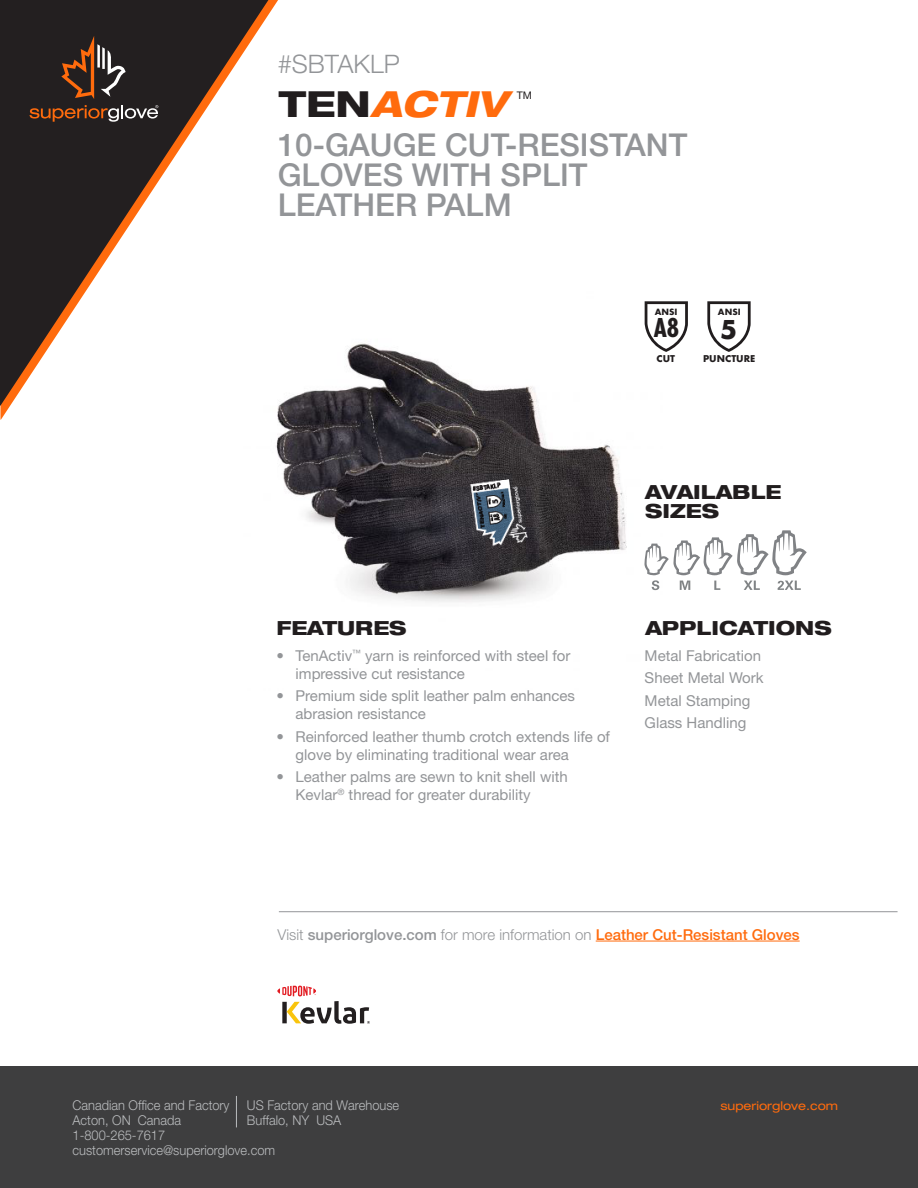
<style>
.page{position:relative;width:918px;height:1188px;background:#fff}
.page>*{position:absolute;margin:0;border:0;box-sizing:border-box;transform-origin:0 0}
.t1{font:italic 800 expanded 36px "Helvetica Neue LT Std";color:#ff6b0d}
.t2{font:500 31.5px/30px "Helvetica Neue LT Std";color:#939598}
.t3{font:700 28.5px "Futura PT Cond";color:#211d1e}
.t4{font:700 28.5px "Futura PT";color:#211d1e}
.t5{font:300 25.5px "Helvetica Neue LT Std";color:#939598}
.t6{font:800 expanded 19.5px/19.5px "Helvetica Neue LT Std";color:#211d1e}
.t7{font:15px/18px "Helvetica Neue LT Std";color:#939598}
.t8{font:500 15px "Helvetica Neue LT Std";color:#ff6b0d}
.t9{font:300 13.5px/15px "Helvetica Neue LT Std";color:#bbbdbf;scale:.95 1}
.t10{font:expanded 12px "Helvetica Neue LT Std";color:#ff6b0d}
.t11{font:10.5px "Helvetica Neue LT Std";color:#211d1e}
.t12{font:700 10.35px "Futura PT";color:#211d1e}
.t13{font:700 9.45px "Futura PT";color:#211d1e}
.s1{font-style:normal;color:#211d1e}
.s2{font-weight:300;color:#939598}
.s3{color:#939598}
</style>
<div class="page">
<img style="left:276px;top:301px;width:380px;height:301px">
<svg style="left:0;top:0;width:268px;height:406px"></svg>
<svg style="left:61px;top:36px;width:65px;height:63px;background:#533c2f"></svg>
<svg style="left:29px;top:105px;width:129px;height:17px;background:#5e4436"></svg>
<div style="left:0;top:1067px;width:918px;height:121px;background:#3e3e3f"></div>
<hr style="left:236px;top:1096px;width:1px;height:31px;background:#bbbdbf">
<svg style="left:644px;top:530px;width:163px;height:60px"></svg>
<svg style="left:645px;top:301px;width:43px;height:51px"></svg>
<svg style="left:707px;top:301px;width:44px;height:51px"></svg>
<hr style="left:279px;top:911px;width:619px;height:1px;background:#939598">
<hr style="left:596px;top:941px;width:204px;height:1px;background:#ff6b0d">
<svg style="left:277px;top:986px;width:93px;height:38px"></svg>
<h3 class="t5" style="left:278px;top:49px;width:124px">#SBTAKLP</h3>
<h1 class="t1" style="left:279px;top:81px;width:230px"><span class="s1">TEN</span>ACTIV</h1>
<p class="t11" style="left:517px;top:89px;width:17px">TM</p>
<h2 class="t2" style="left:278px;top:130px;width:411px">10-GAUGE CUT-RESISTANT<br>GLOVES WITH SPLIT<br>LEATHER PALM</h2>
<p class="t13" style="left:655px;top:305px;width:24px">ANSI</p>
<p class="t13" style="left:718px;top:305px;width:24px">ANSI</p>
<h3 class="t3" style="left:654px;top:311px;width:27px">A8</h3>
<h3 class="t4" style="left:720px;top:311px;width:19px">5</h3>
<p class="t12" style="left:657px;top:352px;width:20px">CUT</p>
<p class="t12" style="left:703px;top:352px;width:54px">PUNCTURE</p>
<h3 class="t6" style="left:645px;top:481px;width:138px">AVAILABLE<br>SIZES</h3>
<h3 class="t6" style="left:277px;top:617px;width:132px">FEATURES</h3>
<h3 class="t6" style="left:645px;top:617px;width:188px">APPLICATIONS</h3>
<p class="t7" style="left:296px;top:646px;width:277px;text-indent:-19px">• TenActiv<sup>™</sup> yarn is reinforced with steel for impressive cut resistance</p>
<p class="t7" style="left:296px;top:687px;width:281px;text-indent:-19px">• Premium side split leather palm enhances abrasion resistance</p>
<p class="t7" style="left:296px;top:727px;width:316px;text-indent:-19px">• Reinforced leather thumb crotch extends life of glove by eliminating traditional wear area</p>
<p class="t7" style="left:296px;top:768px;width:274px;text-indent:-19px">• Leather palms are sewn to knit shell with<br>Kevlar<sup>®</sup> thread for greater durability</p>
<p class="t7" style="left:645px;top:644px;width:120px;line-height:22.5px">Metal Fabrication<br>Sheet Metal Work<br>Metal Stamping<br>Glass Handling</p>
<p class="t8" style="left:277px;top:925px;width:524px"><span class="s2">Visit</span> <span class="s3">superiorglove.com</span> <span class="s2">for more information on</span> Leather Cut-Resistant Gloves</p>
<p class="t9" style="left:73px;top:1098px;width:167px">Canadian Office and Factory</p>
<p class="t9" style="left:247px;top:1098px;width:162px">US Factory and Warehouse</p>
<p class="t9" style="left:73px;top:1113px;width:116px">Acton, ON Canada</p>
<p class="t9" style="left:247px;top:1113px;width:101px">Buffalo, NY USA</p>
<p class="t9" style="left:73px;top:1128px;width:215px">1-800-265-7617 customerservice@superiorglove.com</p>
<p class="t10" style="left:720px;top:1099px;width:119px">superiorglove.com</p>
</div>
